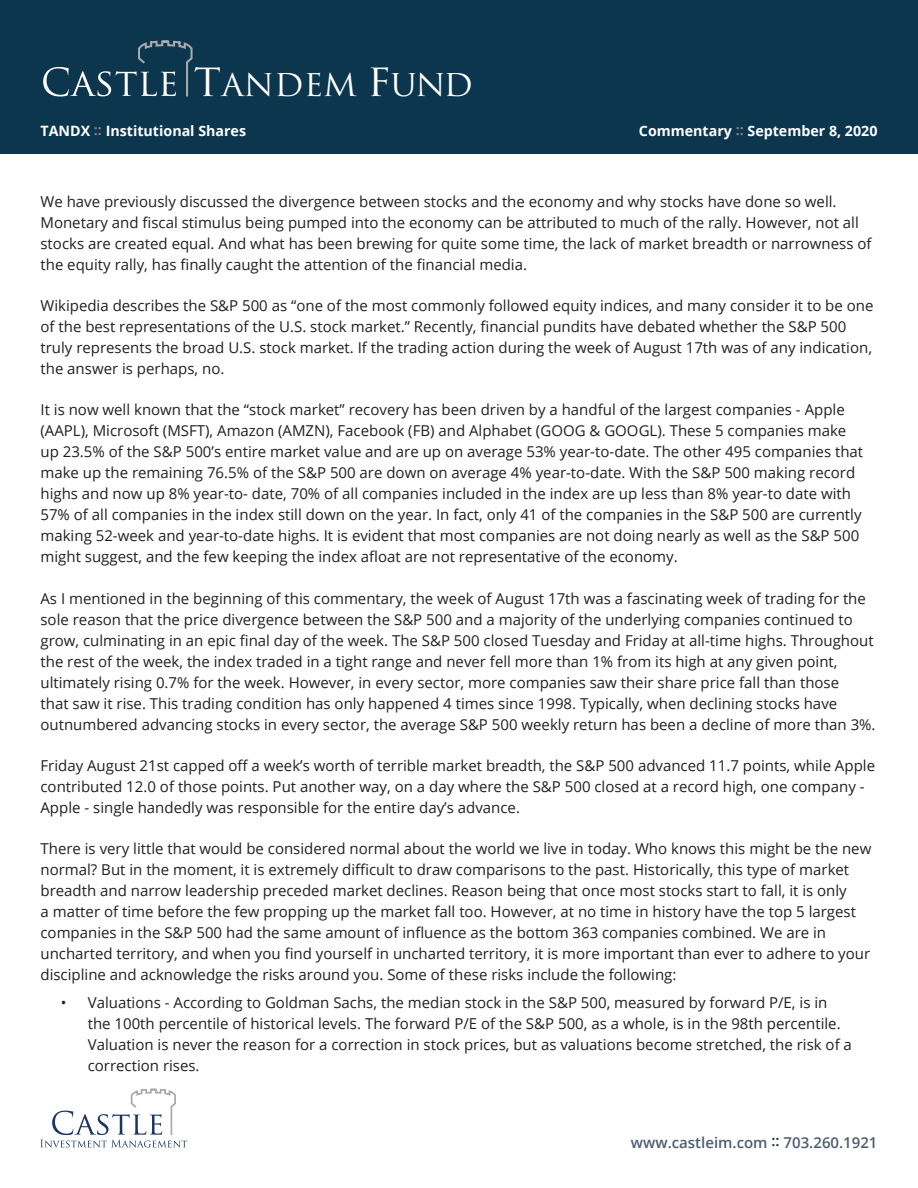
<style>
.page{position:relative;width:918px;height:1188px;background:#fff}
.page>*{position:absolute;margin:0;border:0;box-sizing:border-box;transform-origin:0 0}
.t1{font:30.6px "Trajan";color:#231f20;scale:1.05 1}
.t2{font:30.6px "Trajan";color:#fff;scale:1.05 1}
.body{font:15px/21px "Open Sans";color:#231f20}
.t3{font:600 15px "Open Sans";color:#4d5d72}
.t4{font:700 14.25px "Open Sans";color:#fff}
.t5{font:800 12.15px "Avenir";color:#231f20;scale:1.05 1}
.t6{font:800 10.2px "Avenir";color:#231f20;scale:1.05 1}
.s1{font-size:37.8px}
.s2{color:#808285}
.s3{color:#0b364e}
</style>
<div class="page">
<svg style="left:41px;top:1089px;width:146px;height:59px"></svg>
<div style="left:0;top:0;width:918px;height:154px;background:#0b364e"></div>
<svg style="left:43px;top:40px;width:150px;height:57px"></svg>
<h1 class="t2" style="left:194px;top:67px;width:267px"><span class="s1">T</span>ANDEM <span class="s1">F</span>UND</h1>
<p class="t4" style="left:40px;top:121px;width:207px">TANDX <span class="s2">::</span> Institutional Shares</p>
<p class="t4" style="left:639px;top:121px;width:240px">Commentary <span class="s2">::</span> September 8, 2020</p>
<p class="body" style="left:40px;top:191px;width:833px">We have previously discussed the divergence between stocks and the economy and why stocks have done so well.<br>Monetary and fiscal stimulus being pumped into the economy can be attributed to much of the rally. However, not all stocks are created equal. And what has been brewing for quite some time, the lack of market breadth or narrowness of the equity rally, has finally caught the attention of the financial media.</p>
<p class="body" style="left:40px;top:295px;width:834px">Wikipedia describes the S&amp;P 500 as “one of the most commonly followed equity indices, and many consider it to be one of the best representations of the U.S. stock market.” Recently, financial pundits have debated whether the S&amp;P 500 truly represents the broad U.S. stock market. If the trading action during the week of August 17th was of any indication, the answer is perhaps, no.</p>
<p class="body" style="left:40px;top:399px;width:824px">It is now well known that the “stock market” recovery has been driven by a handful of the largest companies - Apple (AAPL), Microsoft (MSFT), Amazon (AMZN), Facebook (FB) and Alphabet (GOOG &amp; GOOGL). These 5 companies make up 23.5% of the S&amp;P 500’s entire market value and are up on average 53% year-to-date. The other 495 companies that make up the remaining 76.5% of the S&amp;P 500 are down on average 4% year-to-date. With the S&amp;P 500 making record highs and now up 8% year-to- date, 70% of all companies included in the index are up less than 8% year-to date with 57% of all companies in the index still down on the year. In fact, only 41 of the companies in the S&amp;P 500 are currently making 52-week and year-to-date highs. It is evident that most companies are not doing nearly as well as the S&amp;P 500 might suggest, and the few keeping the index afloat are not representative of the economy.</p>
<p class="body" style="left:40px;top:587px;width:837px">As I mentioned in the beginning of this commentary, the week of August 17th was a fascinating week of trading for the sole reason that the price divergence between the S&amp;P 500 and a majority of the underlying companies continued to grow, culminating in an epic final day of the week. The S&amp;P 500 closed Tuesday and Friday at all-time highs. Throughout the rest of the week, the index traded in a tight range and never fell more than 1% from its high at any given point, ultimately rising 0.7% for the week. However, in every sector, more companies saw their share price fall than those<br>that saw it rise. This trading condition has only happened 4 times since 1998. Typically, when declining stocks have outnumbered advancing stocks in every sector, the average S&amp;P 500 weekly return has been a decline of more than 3%.</p>
<p class="body" style="left:40px;top:755px;width:836px">Friday August 21st capped off a week’s worth of terrible market breadth, the S&amp;P 500 advanced 11.7 points, while Apple contributed 12.0 of those points. Put another way, on a day where the S&amp;P 500 closed at a record high, one company -<br>Apple - single handedly was responsible for the entire day’s advance.</p>
<p class="body" style="left:40px;top:838px;width:832px">There is very little that would be considered normal about the world we live in today. Who knows this might be the new normal? But in the moment, it is extremely difficult to draw comparisons to the past. Historically, this type of market breadth and narrow leadership preceded market declines. Reason being that once most stocks start to fall, it is only<br>a matter of time before the few propping up the market fall too. However, at no time in history have the top 5 largest companies in the S&amp;P 500 had the same amount of influence as the bottom 363 companies combined. We are in uncharted territory, and when you find yourself in uncharted territory, it is more important than ever to adhere to your discipline and acknowledge the risks around you. Some of these risks include the following:</p>
<p class="body" style="left:88px;top:992px;width:766px;text-indent:-27px">• Valuations - According to Goldman Sachs, the median stock in the S&amp;P 500, measured by forward P/E, is in the 100th percentile of historical levels. The forward P/E of the S&amp;P 500, as a whole, is in the 98th percentile.<br>Valuation is never the reason for a correction in stock prices, but as valuations become stretched, the risk of a correction rises.</p>
<h1 class="t1" style="left:188px;top:239px;width:267px"><span class="s1">T</span>ANDEM <span class="s1">F</span>UND</h1>
<h1 class="t1" style="left:187px;top:408px;width:267px"><span class="s1">T</span>ANDEM <span class="s1">F</span>UND</h1>
<p class="t5" style="left:39px;top:447px;width:91px">Sub-Advised By</p>
<h1 class="t1" style="left:182px;top:576px;width:267px"><span class="s1">T</span>ANDEM <span class="s1">F</span>UND</h1>
<p class="t6" style="left:34px;top:616px;width:76px">Sub-Advised By</p>
<p class="t3" style="left:631px;top:1132px;width:248px">www.castleim.com <span class="s3">::</span> 703.260.1921</p>
</div>
